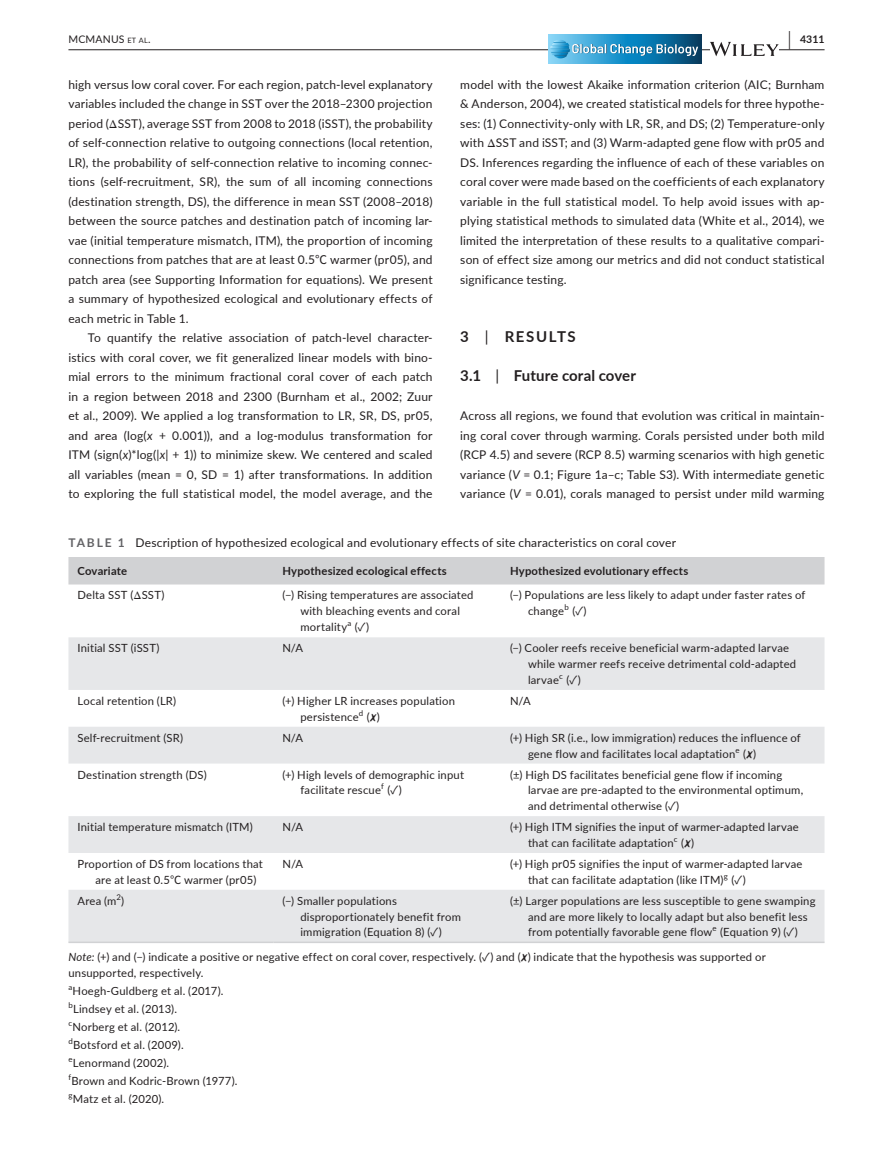
<style>
.page{position:relative;width:893px;height:1174px;background:#fff}
.page>*{position:absolute;margin:0;border:0;box-sizing:border-box;transform-origin:0 0}
.t1{font:700 15px "Lato";letter-spacing:.01em;color:#231f20}
.t2{font:700 15px "Lato";letter-spacing:.105em;color:#231f20}
.t3{font:12px/19.5px "Lato";letter-spacing:.015em;color:#231f20;text-align:justify}
.t4{font:11.25px/15.8px "Lato";letter-spacing:.015em;color:#231f20}
.t5{font:700 11.25px "Lato";letter-spacing:.02em;color:#231f20}
.t6{font:10.5px "Lato";letter-spacing:.02em;color:#231f20}
.t7{font:700 10.5px "Lato";color:#231f20}
.t8{font:7.8px "Lato";color:#231f20}
.s1{font-size:7.35px}
.s2{font-size:19.5px}
.s3{font-family:"STIX"}
.s4{font-family:"Noto Sans CJ Ksc"}
.s5{font-style:italic}
.s6{font-weight:400}
.s7{font-weight:700;color:#636366}
.s8{font-family:"Noto Sans CJ Ktc"}
.s9{font-family:"Arial Unicode MS"}
</style>
<div class="page">
<hr style="left:68px;top:49px;width:756px;height:1px;background:#231f20">
<svg style="left:548px;top:34px;width:153px;height:30px;background:#2b8dbd"></svg>
<svg style="left:550px;top:40px;width:149px;height:18px;background:#4999c2"></svg>
<svg style="left:710px;top:42px;width:69px;height:14px"></svg>
<div style="left:68px;top:557px;width:756px;height:27px;background:#d1d2d4"></div>
<svg style="left:68px;top:637px;width:756px;height:304px;fill:#e6e7e9"></svg>
<hr style="left:68px;top:941px;width:205px;height:2px;background:#d1d2d4">
<hr style="left:273px;top:941px;width:228px;height:2px;background:#d1d2d4">
<hr style="left:501px;top:941px;width:323px;height:2px;background:#d1d2d4">
<p class="t6" style="left:68px;top:31px;width:84px">MCMANUS <span class="s1">et al</span>.</p>
<p class="t7" style="left:789px;top:31px;width:37px"><span class="s2">|</span> 4311</p>
<p class="t3" style="left:68px;top:74px;width:366px">high versus low coral cover. For each region, patch-level explanatory variables included the change in SST over the 2018–2300 projection period (<span class="s3">Δ</span>SST), average SST from 2008 to 2018 (iSST), the probability of self-connection relative to outgoing connections (local retention, LR), the probability of self-connection relative to incoming connec&shy;tions (self-recruitment, SR), the sum of all incoming connections (destination strength, DS), the difference in mean SST (2008–2018) between the source patches and destination patch of incoming lar&shy;vae (initial temperature mismatch, ITM), the proportion of incoming connections from patches that are at least 0.5<span class="s4">℃</span> warmer (pr05), and patch area (see Supporting Information for equations). We present a summary of hypothesized ecological and evolutionary effects of each metric in Table 1.</p>
<p class="t3" style="left:68px;top:327px;width:366px;text-indent:20px">To quantify the relative association of patch-level character&shy;istics with coral cover, we fit generalized linear models with bino&shy;mial errors to the minimum fractional coral cover of each patch in a region between 2018 and 2300 (Burnham et al., 2002; Zuur et al., 2009). We applied a log transformation to LR, SR, DS, pr05, and area (log(<span class="s5">x</span> + 0.001)), and a log-modulus transformation for ITM (sign(<span class="s5">x</span>)*log(|<span class="s5">x</span>| + 1)) to minimize skew. We centered and scaled all variables (mean = 0, SD = 1) after transformations. In addition to exploring the full statistical model, the model average, and the</p>
<p class="t3" style="left:460px;top:74px;width:366px">model with the lowest Akaike information criterion (AIC; Burnham &amp; Anderson, 2004), we created statistical models for three hypothe&shy;ses: (1) Connectivity-only with LR, SR, and DS; (2) Temperature-only with <span class="s3">Δ</span>SST and iSST; and (3) Warm-adapted gene flow with pr05 and DS. Inferences regarding the influence of each of these variables on coral cover were made based on the coefficients of each explanatory variable in the full statistical model. To help avoid issues with ap&shy;plying statistical methods to simulated data (White et al., 2014), we limited the interpretation of these results to a qualitative compari&shy;son of effect size among our metrics and did not conduct statistical significance testing.</p>
<p class="t2" style="left:460px;top:326px;width:117px">3 <span class="s6">|</span> RESULTS</p>
<p class="t1" style="left:460px;top:365px;width:177px">3.1 <span class="s6">|</span> Future coral cover</p>
<p class="t3" style="left:460px;top:405px;width:366px">Across all regions, we found that evolution was critical in maintain&shy;ing coral cover through warming. Corals persisted under both mild (RCP 4.5) and severe (RCP 8.5) warming scenarios with high genetic variance (<span class="s5">V</span> = 0.1; Figure 1a–c; Table S3). With intermediate genetic variance (<span class="s5">V</span> = 0.01), corals managed to persist under mild warming</p>
<p class="t3" style="left:68px;top:532px;width:609px"><span class="s7">TABLE 1</span> Description of hypothesized ecological and evolutionary effects of site characteristics on coral cover</p>
<p class="t5" style="left:77px;top:563px;width:51px">Covariate</p>
<p class="t5" style="left:282px;top:563px;width:166px">Hypothesized ecological effects</p>
<p class="t5" style="left:510px;top:563px;width:180px">Hypothesized evolutionary effects</p>
<p class="t4" style="left:77px;top:587px;width:89px">Delta SST (<span class="s3">Δ</span>SST)</p>
<p class="t4" style="left:300px;top:587px;width:175px;text-indent:-18px">(−) Rising temperatures are associated with bleaching events and coral mortality</p>
<p class="t4" style="left:528px;top:587px;width:279px;text-indent:-18px">(−) Populations are less likely to adapt under faster rates of change</p>
<p class="t8" style="left:564px;top:601px;width:6px">b</p>
<p class="t4" style="left:572px;top:602px;width:16px">(<span class="s8">✓</span>)</p>
<p class="t8" style="left:347px;top:617px;width:5px">a</p>
<p class="t4" style="left:355px;top:618px;width:16px">(<span class="s8">✓</span>)</p>
<p class="t4" style="left:77px;top:640px;width:84px">Initial SST (iSST)</p>
<p class="t4" style="left:282px;top:640px;width:22px">N/A</p>
<p class="t4" style="left:528px;top:640px;width:270px;text-indent:-18px">(−) Cooler reefs receive beneficial warm-adapted larvae while warmer reefs receive detrimental cold-adapted larvae<sup>c</sup> (<span class="s8">✓</span>)</p>
<p class="t4" style="left:77px;top:692px;width:100px">Local retention (LR)</p>
<p class="t4" style="left:300px;top:692px;width:156px;text-indent:-18px">(+) Higher LR increases population persistence</p>
<p class="t4" style="left:510px;top:692px;width:22px">N/A</p>
<p class="t8" style="left:359px;top:707px;width:6px">d</p>
<p class="t4" style="left:367px;top:708px;width:14px">(<span class="s9">✗</span>)</p>
<p class="t4" style="left:77px;top:729px;width:107px">Self-recruitment (SR)</p>
<p class="t4" style="left:282px;top:729px;width:22px">N/A</p>
<p class="t4" style="left:528px;top:729px;width:274px;text-indent:-18px">(+) High SR (i.e., low immigration) reduces the influence of gene flow and facilitates local adaptation</p>
<p class="t8" style="left:735px;top:744px;width:6px">e</p>
<p class="t4" style="left:743px;top:745px;width:14px">(<span class="s9">✗</span>)</p>
<p class="t4" style="left:77px;top:766px;width:131px">Destination strength (DS)</p>
<p class="t4" style="left:300px;top:766px;width:165px;text-indent:-18px">(+) High levels of demographic input facilitate rescue</p>
<p class="t8" style="left:381px;top:781px;width:4px">f</p>
<p class="t4" style="left:387px;top:782px;width:16px">(<span class="s8">✓</span>)</p>
<p class="t4" style="left:528px;top:766px;width:277px;text-indent:-18px">(±) High DS facilitates beneficial gene flow if incoming larvae are pre-adapted to the environmental optimum, and detrimental otherwise (<span class="s8">✓</span>)</p>
<p class="t4" style="left:77px;top:818px;width:177px">Initial temperature mismatch (ITM)</p>
<p class="t4" style="left:282px;top:818px;width:22px">N/A</p>
<p class="t4" style="left:528px;top:818px;width:272px;text-indent:-18px">(+) High ITM signifies the input of warmer-adapted larvae that can facilitate adaptation</p>
<p class="t8" style="left:674px;top:833px;width:5px">c</p>
<p class="t4" style="left:681px;top:834px;width:14px">(<span class="s9">✗</span>)</p>
<p class="t4" style="left:95px;top:855px;width:169px;text-indent:-18px">Proportion of DS from locations that are at least 0.5<span class="s8">℃</span> warmer (pr05)</p>
<p class="t4" style="left:282px;top:855px;width:22px">N/A</p>
<p class="t4" style="left:528px;top:855px;width:276px;text-indent:-18px">(+) High pr05 signifies the input of warmer-adapted larvae that can facilitate adaptation (like ITM)</p>
<p class="t8" style="left:724px;top:870px;width:6px">g</p>
<p class="t4" style="left:731px;top:871px;width:16px">(<span class="s8">✓</span>)</p>
<p class="t8" style="left:117px;top:891px;width:6px">2</p>
<p class="t4" style="left:300px;top:892px;width:162px;text-indent:-18px">(−) Smaller populations disproportionately benefit from immigration (Equation 8) (<span class="s8">✓</span>)</p>
<p class="t4" style="left:528px;top:892px;width:289px;text-indent:-18px">(±) Larger populations are less susceptible to gene swamping and are more likely to locally adapt but also benefit less from potentially favorable gene flow</p>
<p class="t4" style="left:77px;top:892px;width:48px">Area (m )</p>
<p class="t8" style="left:712px;top:923px;width:6px">e</p>
<p class="t4" style="left:720px;top:924px;width:79px">(Equation 9) (<span class="s8">✓</span>)</p>
<p class="t4" style="left:68px;top:948px;width:699px"><span class="s5">Note:</span> (+) and (−) indicate a positive or negative effect on coral cover, respectively. (<span class="s4">✓</span>) and (<span class="s9">✗</span>) indicate that the hypothesis was supported or unsupported, respectively.</p>
<p class="t8" style="left:68px;top:981px;width:5px">a</p>
<p class="t4" style="left:73px;top:982px;width:152px">Hoegh-Guldberg et al. (2017).</p>
<p class="t8" style="left:68px;top:999px;width:6px">b</p>
<p class="t4" style="left:73px;top:1000px;width:105px">Lindsey et al. (2013).</p>
<p class="t8" style="left:68px;top:1017px;width:5px">c</p>
<p class="t4" style="left:72px;top:1018px;width:109px">Norberg et al. (2012).</p>
<p class="t8" style="left:68px;top:1035px;width:6px">d</p>
<p class="t4" style="left:73px;top:1036px;width:112px">Botsford et al. (2009).</p>
<p class="t8" style="left:68px;top:1053px;width:6px">e</p>
<p class="t4" style="left:73px;top:1054px;width:98px">Lenormand (2002).</p>
<p class="t8" style="left:68px;top:1071px;width:4px">f</p>
<p class="t4" style="left:71px;top:1072px;width:168px">Brown and Kodric-Brown (1977).</p>
<p class="t8" style="left:68px;top:1089px;width:6px">g</p>
<p class="t4" style="left:73px;top:1090px;width:93px">Matz et al. (2020).</p>
</div>
